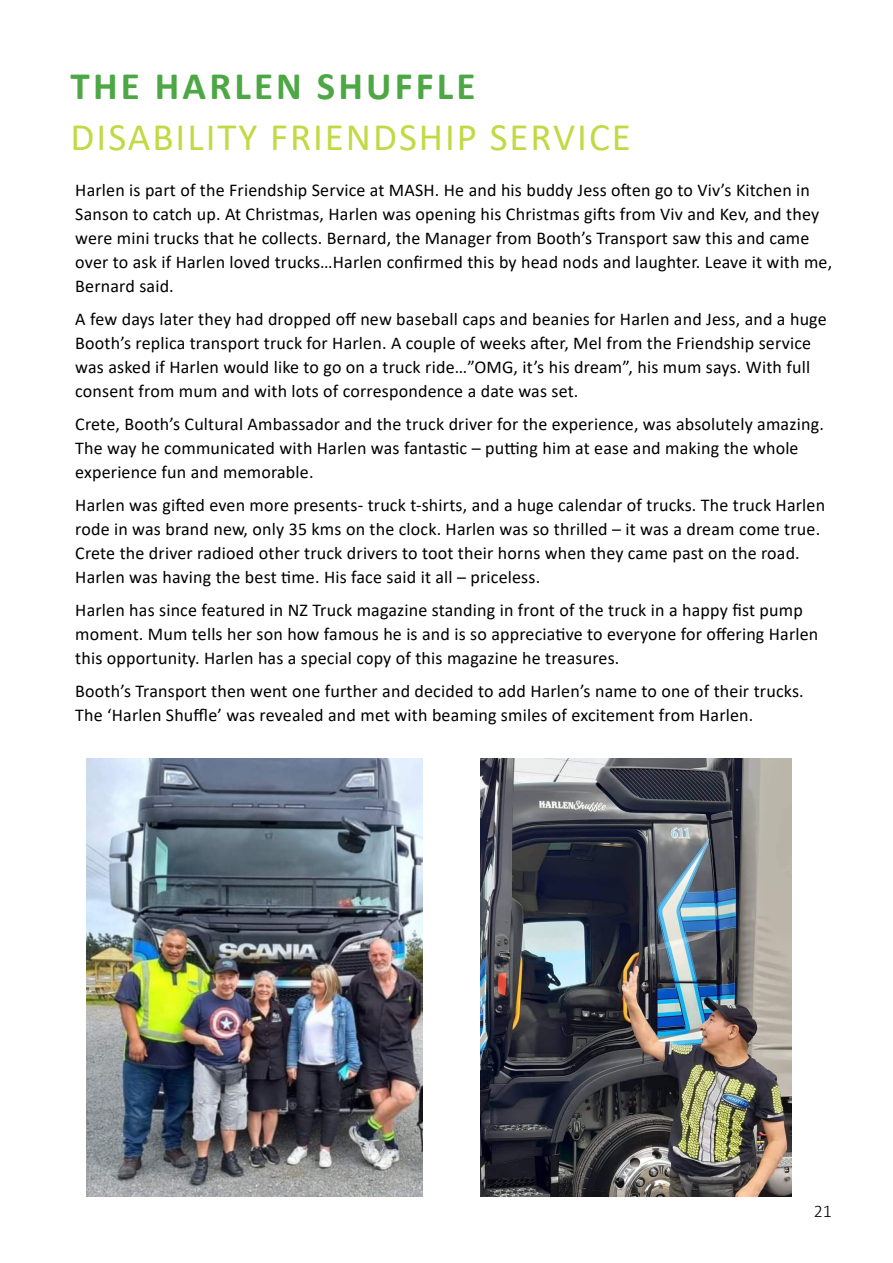
<style>
.page{position:relative;width:893px;height:1263px;background:#fff}
.page>*{position:absolute;margin:0;border:0;box-sizing:border-box;transform-origin:0 0}
.t1{font:39px "Calibri";letter-spacing:.05em;color:#c3d944}
.t2{font:700 39px "Calibri";letter-spacing:.08em;color:#4ea745}
.t3{font:18px/24px "Calibri";letter-spacing:.01em;color:#000}
.t4{font:300 18px "Calibri";color:#000}
</style>
<div class="page">
<img style="left:86px;top:758px;width:336px;height:439px">
<img style="left:481px;top:758px;width:310px;height:439px">
<h1 class="t2" style="left:71px;top:58px;width:406px">THE HARLEN SHUFFLE</h1>
<h1 class="t1" style="left:71px;top:110px;width:562px">DISABILITY FRIENDSHIP SERVICE</h1>
<p class="t3" style="left:75px;top:178px;width:758px">Harlen is part of the Friendship Service at MASH. He and his buddy Jess often go to Viv’s Kitchen in Sanson to catch up. At Christmas, Harlen was opening his Christmas gifts from Viv and Kev, and they were mini trucks that he collects. Bernard, the Manager from Booth’s Transport saw this and came over to ask if Harlen loved trucks…Harlen confirmed this by head nods and laughter. Leave it with me, Bernard said.</p>
<p class="t3" style="left:75px;top:307px;width:753px">A few days later they had dropped off new baseball caps and beanies for Harlen and Jess, and a huge Booth’s replica transport truck for Harlen. A couple of weeks after, Mel from the Friendship service was asked if Harlen would like to go on a truck ride…”OMG, it’s his dream”, his mum says. With full consent from mum and with lots of correspondence a date was set.</p>
<p class="t3" style="left:75px;top:412px;width:750px">Crete, Booth’s Cultural Ambassador and the truck driver for the experience, was absolutely amazing.<br>The way he communicated with Harlen was fantastic – putting him at ease and making the whole experience fun and memorable.</p>
<p class="t3" style="left:75px;top:493px;width:751px">Harlen was gifted even more presents- truck t-shirts, and a huge calendar of trucks. The truck Harlen rode in was brand new, only 35 kms on the clock. Harlen was so thrilled – it was a dream come true.<br>Crete the driver radioed other truck drivers to toot their horns when they came past on the road.<br>Harlen was having the best time. His face said it all – priceless.</p>
<p class="t3" style="left:75px;top:598px;width:745px">Harlen has since featured in NZ Truck magazine standing in front of the truck in a happy fist pump moment. Mum tells her son how famous he is and is so appreciative to everyone for offering Harlen this opportunity. Harlen has a special copy of this magazine he treasures.</p>
<p class="t3" style="left:75px;top:679px;width:730px">Booth’s Transport then went one further and decided to add Harlen’s name to one of their trucks.<br>The ‘Harlen Shuffle’ was revealed and met with beaming smiles of excitement from Harlen.</p>
<p class="t4" style="left:814px;top:1200px;width:20px">21</p>
</div>
